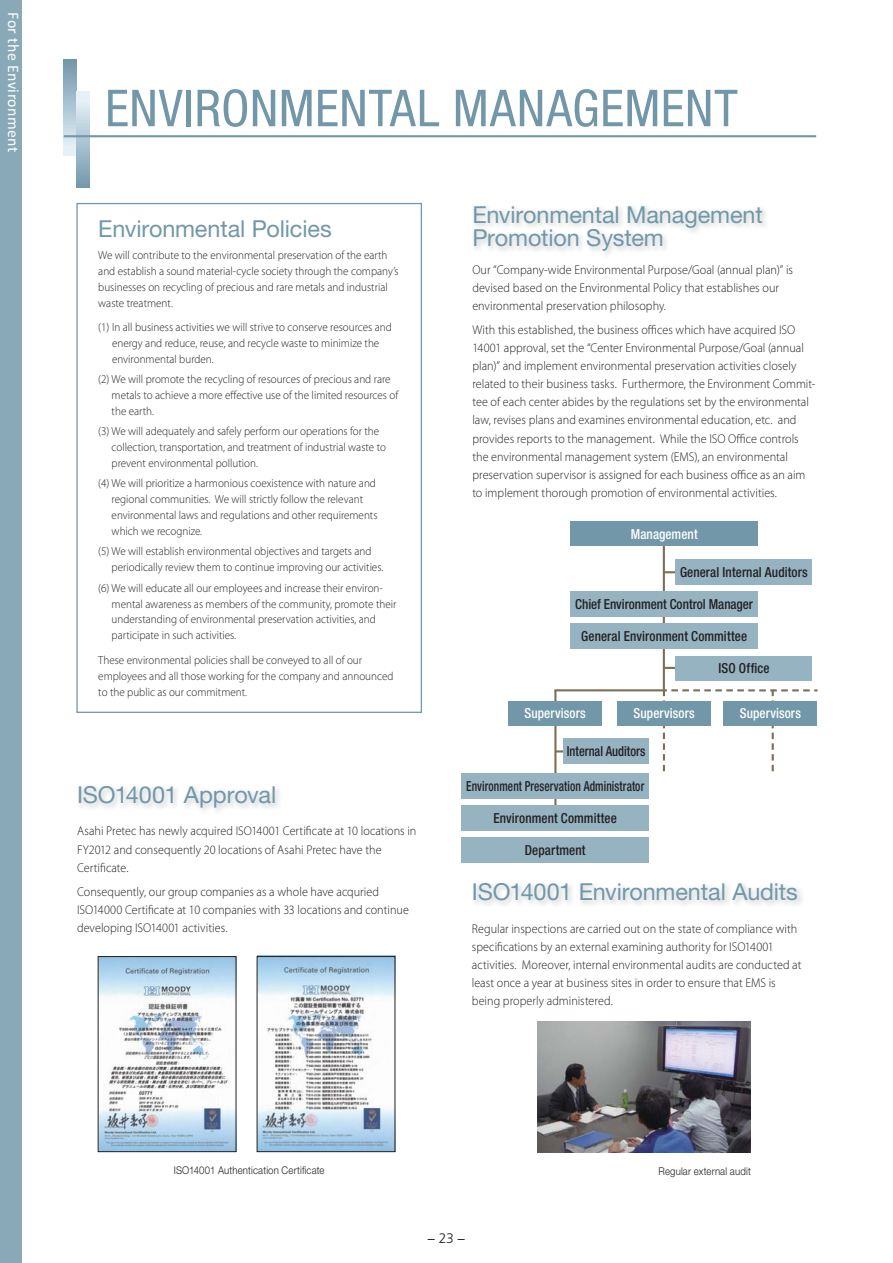
<style>
.page{position:relative;width:893px;height:1263px;background:#fff}
.page>*{position:absolute;margin:0;border:0;box-sizing:border-box;transform-origin:0 0}
.t1{font:condensed 51px "Helvetica Neue";letter-spacing:.01em;color:#7197a9}
.t2{font:23.4px/23.4px "Helvetica Neue";letter-spacing:-.005em;color:#7197a9}
.t3{font:15.9px "Calibri";letter-spacing:.025em;color:#fff}
.t4{font:500 condensed 13.8px "Helvetica Neue";letter-spacing:.01em;color:#231f20;scale:.95 1}
.t5{font:500 condensed 13.8px "Helvetica Neue";letter-spacing:.005em;color:#fff;scale:.95 1}
.t6{font:500 condensed 13.8px "Helvetica Neue";letter-spacing:.01em;color:#231f20;scale:.82 1}
.t7{font:500 condensed 13.8px "Helvetica Neue";letter-spacing:.01em;color:#231f20;scale:.9 1}
.t8{font:300 13.8px "Frutiger";color:#231f20}
.t9{font:300 12.75px/18px "Myriad Pro";color:#231f20;scale:.95 1}
.t10{font:300 11.7px/15.9px "Myriad Pro";color:#231f20;scale:.95 1}
.t11{font:300 10.65px "Helvetica Neue";letter-spacing:.02em;color:#231f20;scale:.9 1}
</style>
<div class="page">
<div style="left:0;top:0;width:21px;height:1263px;background:#89a9b9"></div>
<img style="left:259px;top:956px;width:137px;height:196px">
<div style="left:257px;top:956px;width:138px;height:196px;border:1px solid #231f20"></div>
<img style="left:100px;top:958px;width:134px;height:192px">
<div style="left:98px;top:956px;width:138px;height:196px;border:1px solid #231f20"></div>
<img style="left:538px;top:1022px;width:212px;height:130px">
<svg style="left:64px;top:60px;width:13px;height:95px"></svg>
<svg style="left:77px;top:92px;width:12px;height:95px"></svg>
<hr style="left:64px;top:135px;width:752px;height:2px;background:#7197a9">
<hr style="left:663px;top:536px;width:2px;height:153px;background:#7e6f55">
<hr style="left:554px;top:690px;width:2px;height:125px;background:#7e6f55">
<hr style="left:555px;top:750px;width:68px;height:3px;background:#7e6f55">
<hr style="left:554px;top:689px;width:111px;height:2px;background:#7e6f55">
<svg style="left:663px;top:689px;width:154px;height:82px"></svg>
<hr style="left:663px;top:667px;width:116px;height:2px;background:#7e6f55">
<hr style="left:663px;top:571px;width:34px;height:2px;background:#7e6f55">
<div style="left:571px;top:522px;width:187px;height:24px;background:#7197a9"></div>
<div style="left:676px;top:656px;width:136px;height:25px;background:#96b3c2"></div>
<div style="left:617px;top:701px;width:94px;height:24px;background:#7197a9"></div>
<div style="left:508px;top:701px;width:94px;height:24px;background:#7197a9"></div>
<div style="left:724px;top:701px;width:93px;height:24px;background:#7197a9"></div>
<div style="left:564px;top:739px;width:85px;height:25px;background:#96b3c2"></div>
<div style="left:462px;top:773px;width:187px;height:26px;background:#96b3c2"></div>
<div style="left:571px;top:623px;width:187px;height:26px;background:#96b3c2"></div>
<div style="left:571px;top:591px;width:187px;height:26px;background:#96b3c2"></div>
<div style="left:676px;top:560px;width:136px;height:25px;background:#96b3c2"></div>
<div style="left:462px;top:805px;width:187px;height:25px;background:#96b3c2"></div>
<div style="left:462px;top:837px;width:187px;height:26px;background:#96b3c2"></div>
<p class="t3" style="left:19px;top:12px;width:142px;rotate:90deg">For the Environment</p>
<h1 class="t1" style="left:105px;top:90px;width:634px">ENVIRONMENTAL MANAGEMENT</h1>
<h2 class="t2" style="left:98px;top:219px;width:235px">Environmental Policies</h2>
<p class="t10" style="left:98px;top:248px;width:318px">We will contribute to the environmental preservation of the earth and establish a sound material-cycle society through the company’s businesses on recycling of precious and rare metals and industrial waste treatment.</p>
<p class="t10" style="left:112px;top:320px;width:296px;text-indent:-14px">(1) In all business activities we will strive to conserve resources and energy and reduce, reuse, and recycle waste to minimize the environmental burden.</p>
<p class="t10" style="left:112px;top:372px;width:303px;text-indent:-13px">(2) We will promote the recycling of resources of precious and rare metals to achieve a more effective use of the limited resources of the earth.</p>
<p class="t10" style="left:112px;top:424px;width:290px;text-indent:-13px">(3) We will adequately and safely perform our operations for the collection, transportation, and treatment of industrial waste to prevent environmental pollution.</p>
<p class="t10" style="left:112px;top:476px;width:281px;text-indent:-13px">(4) We will prioritize a harmonious coexistence with nature and regional communities. We will strictly follow the relevant environmental laws and regulations and other requirements which we recognize.</p>
<p class="t10" style="left:112px;top:544px;width:287px;text-indent:-13px">(5) We will establish environmental objectives and targets and periodically review them to continue improving our activities.</p>
<p class="t10" style="left:112px;top:581px;width:301px;text-indent:-13px">(6) We will educate all our employees and increase their environ&shy;mental awareness as members of the community, promote their understanding of environmental preservation activities, and participate in such activities.</p>
<p class="t10" style="left:98px;top:653px;width:312px">These environmental policies shall be conveyed to all of our employees and all those working for the company and announced to the public as our commitment.</p>
<h2 class="t2" style="left:77px;top:785px;width:201px">ISO14001 Approval</h2>
<p class="t9" style="left:77px;top:823px;width:359px">Asahi Pretec has newly acquired ISO14001 Certificate at 10 locations in<br>FY2012 and consequently 20 locations of Asahi Pretec have the<br>Certificate.</p>
<p class="t9" style="left:77px;top:884px;width:351px">Consequently, our group companies as a whole have acquried<br>ISO14000 Certificate at 10 companies with 33 locations and continue developing ISO14001 activities.</p>
<h2 class="t2" style="left:472px;top:205px;width:292px">Environmental Management<br>Promotion System</h2>
<p class="t9" style="left:472px;top:261px;width:339px">Our “Company-wide Environmental Purpose/Goal (annual plan)” is devised based on the Environmental Policy that establishes our environmental preservation philosophy.</p>
<p class="t9" style="left:472px;top:322px;width:363px">With this established, the business offices which have acquired ISO 14001 approval, set the “Center Environmental Purpose/Goal (annual plan)” and implement environmental preservation activities closely related to their business tasks. Furthermore, the Environment Commit&shy;tee of each center abides by the regulations set by the environmental law, revises plans and examines environmental education, etc. and provides reports to the management. While the ISO Office controls the environmental management system (EMS), an environmental preservation supervisor is assigned for each business office as an aim to implement thorough promotion of environmental activities.</p>
<p class="t5" style="left:631px;top:529px;width:72px">Management</p>
<p class="t4" style="left:680px;top:567px;width:136px">General Internal Auditors</p>
<p class="t4" style="left:575px;top:599px;width:189px">Chief Environment Control Manager</p>
<p class="t4" style="left:581px;top:631px;width:176px">General Environment Committee</p>
<p class="t4" style="left:718px;top:663px;width:55px">ISO Office</p>
<p class="t5" style="left:634px;top:708px;width:66px">Supervisors</p>
<p class="t7" style="left:567px;top:746px;width:89px">Internal Auditors</p>
<p class="t6" style="left:466px;top:781px;width:219px">Environment Preservation Administrator</p>
<p class="t5" style="left:525px;top:708px;width:66px">Supervisors</p>
<p class="t5" style="left:740px;top:708px;width:66px">Supervisors</p>
<p class="t4" style="left:493px;top:813px;width:131px">Environment Committee</p>
<p class="t4" style="left:525px;top:845px;width:65px">Department</p>
<h2 class="t2" style="left:472px;top:882px;width:327px">ISO14001 Environmental Audits</h2>
<p class="t9" style="left:472px;top:920px;width:348px">Regular inspections are carried out on the state of compliance with specifications by an external examining authority for ISO14001 activities. Moreover, internal environmental audits are conducted at least once a year at business sites in order to ensure that EMS is being properly administered.</p>
<p class="t11" style="left:174px;top:1167px;width:169px">ISO14001 Authentication Certificate</p>
<p class="t11" style="left:658px;top:1168px;width:104px">Regular external audit</p>
<p class="t8" style="left:427px;top:1233px;width:40px">− 23 −</p>
</div>
